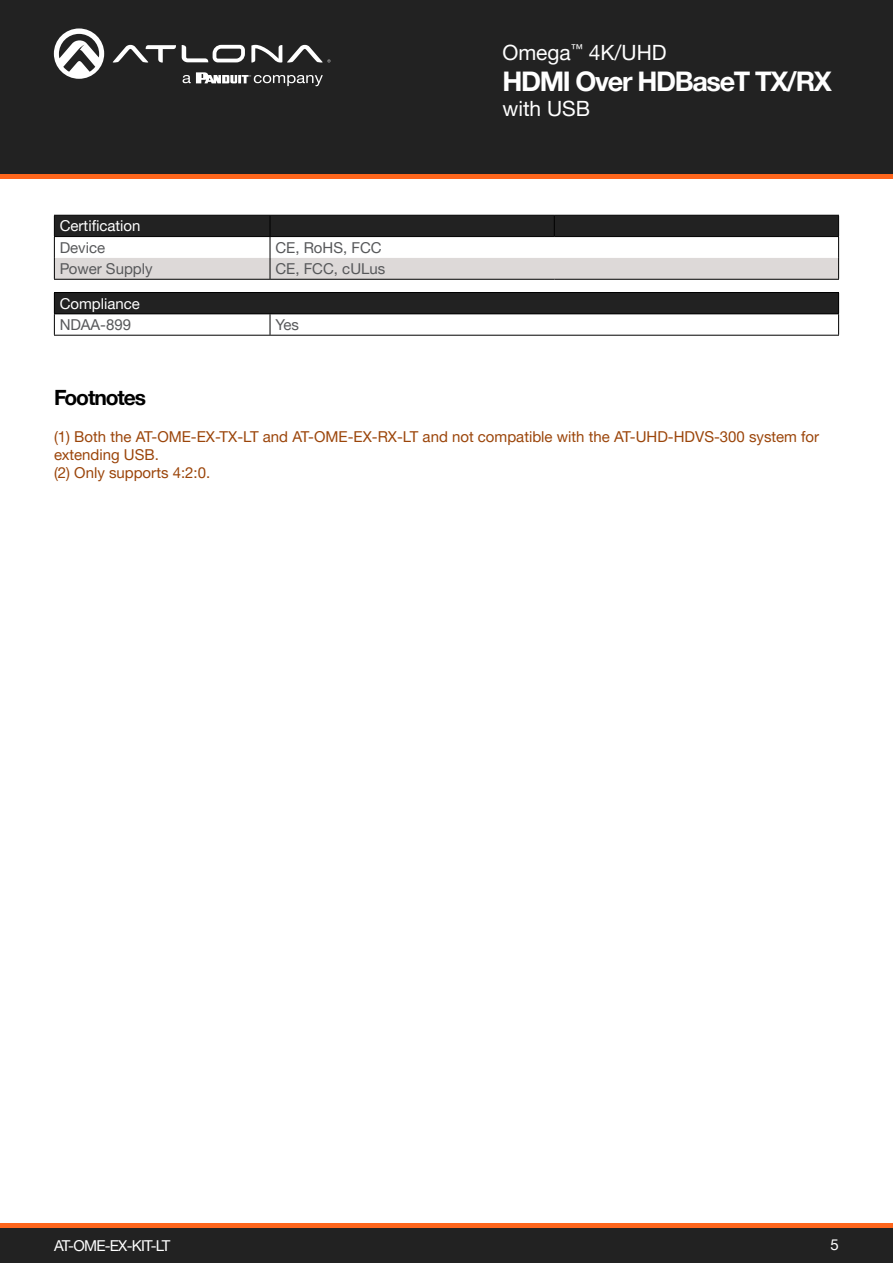
<style>
.page{position:relative;width:893px;height:1263px;background:#fff}
.page>*{position:absolute;margin:0;border:0;box-sizing:border-box;transform-origin:0 0}
.t1{font:700 27px "Helvetica Neue LTW1 G";letter-spacing:-.05em;color:#fff}
.t2{font:21px "Helvetica Neue LTW1 G";color:#fff}
.Product_Type_First_P{font:700 21px "Helvetica Neue LTW1 G";letter-spacing:-.05em;color:#000}
.General_Text{font:15px/18px "Helvetica Neue LTW1 G";color:#9b450a}
.Index_Section_Head{font:15px "Helvetica Neue LTW1 G";color:#57585a}
.Index_Section_Head-2{font:15px "Helvetica Neue LTW1 G";color:#fff}
.Index_Section_Head-3{font:15px "Helvetica Neue LTW1 G";letter-spacing:-.05em;color:#fff}
.General_Text-2{font:15px "Helvetica Neue LTW1 G";color:#57585a}
</style>
<div class="page">
<div style="left:0;top:1227px;width:893px;height:36px;background:#222"></div>
<hr style="left:0;top:1223px;width:893px;height:4px;background:#ff661c">
<div style="left:0;top:0;width:893px;height:174px;background:#222"></div>
<hr style="left:0;top:174px;width:893px;height:4px;background:#ff661c">
<svg style="left:182px;top:45px;width:63px;height:17px"></svg>
<svg style="left:113px;top:45px;width:63px;height:18px"></svg>
<svg style="left:251px;top:45px;width:80px;height:18px"></svg>
<svg style="left:54px;top:28px;width:50px;height:51px"></svg>
<svg style="left:183px;top:72px;width:140px;height:14px"></svg>
<svg style="left:54px;top:215px;width:785px;height:64px"></svg>
<hr style="left:54px;top:279px;width:216px;height:1px;background:#000">
<hr style="left:270px;top:279px;width:284px;height:1px;background:#000">
<hr style="left:554px;top:279px;width:285px;height:1px;background:#000">
<div style="left:54px;top:292px;width:785px;height:22px;background:#222"></div>
<hr style="left:54px;top:292px;width:216px;height:1px;background:#000">
<hr style="left:270px;top:292px;width:569px;height:1px;background:#000">
<hr style="left:54px;top:313px;width:216px;height:1px;background:#000">
<hr style="left:270px;top:313px;width:569px;height:1px;background:#000">
<svg style="left:54px;top:293px;width:1px;height:42px"></svg>
<svg style="left:270px;top:314px;width:1px;height:21px"></svg>
<svg style="left:838px;top:293px;width:1px;height:42px"></svg>
<hr style="left:54px;top:335px;width:216px;height:1px;background:#000">
<hr style="left:270px;top:335px;width:569px;height:1px;background:#000">
<p class="Index_Section_Head-2" style="left:60px;top:217px;width:82px">Certification</p>
<p class="Index_Section_Head" style="left:60px;top:238px;width:47px">Device</p>
<p class="Index_Section_Head" style="left:275px;top:238px;width:108px">CE, RoHS, FCC</p>
<p class="Index_Section_Head" style="left:60px;top:259px;width:94px">Power Supply</p>
<p class="Index_Section_Head" style="left:275px;top:259px;width:112px">CE, FCC, cULus</p>
<p class="Index_Section_Head-2" style="left:60px;top:294px;width:82px">Compliance</p>
<p class="Index_Section_Head" style="left:60px;top:315px;width:73px">NDAA-899</p>
<p class="General_Text-2" style="left:275px;top:315px;width:25px">Yes</p>
<p class="Product_Type_First_P" style="left:54px;top:385px;width:94px">Footnotes</p>
<h2 class="t2" style="left:502px;top:39px;width:166px">Omega<sup>™</sup> 4K/UHD</h2>
<h2 class="t2" style="left:502px;top:95px;width:89px">with USB</h2>
<h1 class="t1" style="left:502px;top:65px;width:331px">HDMI Over HDBaseT TX/RX</h1>
<p class="General_Text" style="left:54px;top:427px;width:767px">(1) Both the AT-OME-EX-TX-LT and AT-OME-EX-RX-LT and not compatible with the AT-UHD-HDVS-300 system for extending USB.</p>
<p class="General_Text" style="left:54px;top:463px;width:158px">(2) Only supports 4:2:0.</p>
<p class="Index_Section_Head-3" style="left:54px;top:1236px;width:118px">AT-OME-EX-KIT-LT</p>
<p class="Index_Section_Head-2" style="left:831px;top:1235px;width:10px">5</p>
</div>
